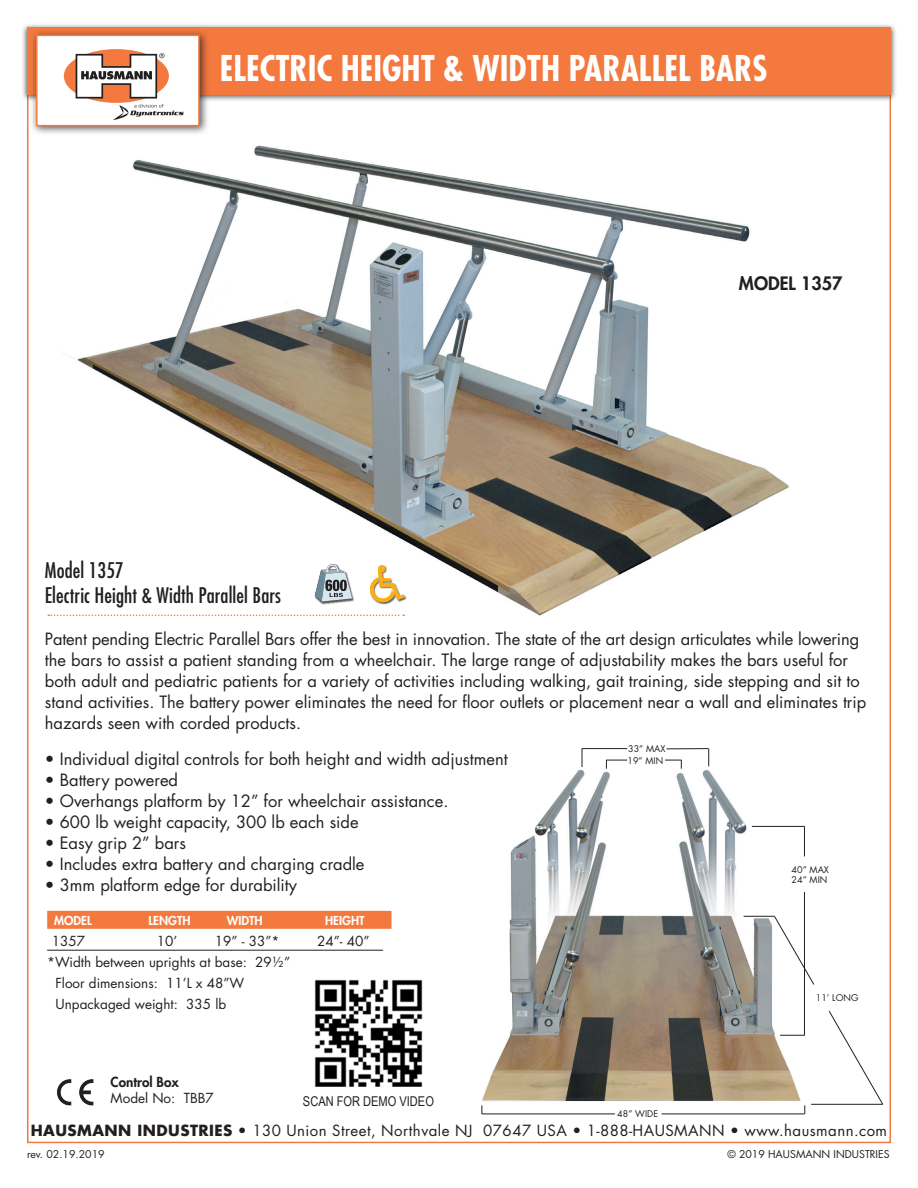
<style>
.page{position:relative;width:918px;height:1188px;background:#fff}
.page>*{position:absolute;margin:0;border:0;box-sizing:border-box;transform-origin:0 0}
.t1{font:700 condensed 34.5px "Futura Std";color:#fff}
.t2{font:condensed 21px "Futura Std";letter-spacing:.005em;color:#231f20}
.t3{font:800 18px "Futura Std";color:#231f20}
.t4{font:16.5px/21px "Futura Std";color:#231f20}
.t5{font:15px "Futura Std";letter-spacing:.03em;color:#231f20}
.t6{font:13.5px "Futura Std";color:#231f20}
.t7{font:13.5px "Arial Narrow";color:#231f20}
.t8{font:800 13.5px "Futura Std";color:#231f20}
.t9{font:800 12px "Futura Std";color:#fff}
.t10{font:10.5px "Futura Std";color:#231f20}
.t11{font:9px "Futura Std";color:#231f20}
.s1{font-weight:700}
</style>
<div class="page">
<div style="left:21px;top:23px;width:876px;height:79px;background:#231f20;opacity:.75"></div>
<div style="left:27px;top:27px;width:864px;height:68px;background:#f4793e"></div>
<div style="left:30px;top:29px;width:179px;height:107px;background:#231f20;opacity:.75"></div>
<div style="left:37px;top:35px;width:162px;height:91px;background:#fff"></div>
<svg style="left:64px;top:49px;width:105px;height:54px"></svg>
<svg style="left:76px;top:53px;width:108px;height:67px"></svg>
<div style="left:36px;top:35px;width:164px;height:91px;border:2px solid #f4793e"></div>
<img style="left:54px;top:145px;width:735px;height:471px">
<img style="left:57px;top:1079px;width:37px;height:27px">
<img style="left:481px;top:748px;width:348px;height:364px">
<svg style="left:582px;top:749px;width:1px;height:18px"></svg>
<svg style="left:708px;top:749px;width:1px;height:17px"></svg>
<svg style="left:606px;top:760px;width:21px;height:9px"></svg>
<hr style="left:582px;top:748px;width:45px;height:1px;background:#231f20">
<svg style="left:665px;top:760px;width:17px;height:9px"></svg>
<hr style="left:667px;top:748px;width:41px;height:1px;background:#231f20">
<hr style="left:482px;top:1114px;width:133px;height:1px;background:#231f20">
<hr style="left:662px;top:1114px;width:143px;height:1px;background:#231f20">
<hr style="left:804px;top:892px;width:1px;height:144px;background:#231f20">
<hr style="left:811px;top:1104px;width:72px;height:1px;background:#231f20">
<svg style="left:829px;top:1011px;width:54px;height:94px"></svg>
<hr style="left:744px;top:916px;width:31px;height:1px;background:#231f20">
<svg style="left:774px;top:916px;width:40px;height:69px"></svg>
<hr style="left:804px;top:826px;width:1px;height:30px;background:#231f20">
<hr style="left:752px;top:826px;width:53px;height:1px;background:#231f20">
<svg style="left:780px;top:1035px;width:24px;height:1px"></svg>
<svg style="left:48px;top:615px;width:356px;height:1px"></svg>
<img style="left:369px;top:565px;width:39px;height:41px">
<svg style="left:370px;top:564px;width:35px;height:39px"></svg>
<img style="left:308px;top:563px;width:56px;height:42px">
<svg style="left:315px;top:564px;width:37px;height:38px"></svg>
<img style="left:314px;top:979px;width:108px;height:108px">
<div style="left:47px;top:911px;width:345px;height:18px;background:#f4793e"></div>
<hr style="left:47px;top:950px;width:336px;height:1px;background:#231f20">
<p class="t1" style="left:220px;top:47px;width:549px">ELECTRIC HEIGHT &amp; WIDTH PARALLEL BARS</p>
<p class="t3" style="left:739px;top:272px;width:105px">MODEL 1357</p>
<p class="t2" style="left:45px;top:557px;width:80px">Model 1357</p>
<p class="t2" style="left:45px;top:583px;width:238px">Electric Height &amp; Width Parallel Bars</p>
<p class="t4" style="left:45px;top:629px;width:823px">Patent pending Electric Parallel Bars offer the best in innovation. The state of the art design articulates while lowering the bars to assist a patient standing from a wheelchair. The large range of adjustability makes the bars useful for both adult and pediatric patients for a variety of activities including walking, gait training, side stepping and sit to stand activities. The battery power eliminates the need for floor outlets or placement near a wall and eliminates trip hazards seen with corded products.</p>
<p class="t4" style="left:45px;top:748px;width:464px">• Individual digital controls for both height and width adjustment</p>
<p class="t4" style="left:45px;top:769px;width:135px">• Battery powered</p>
<p class="t4" style="left:45px;top:790px;width:405px">• Overhangs platform by 12” for wheelchair assistance.</p>
<p class="t4" style="left:45px;top:811px;width:315px">• 600 lb weight capacity, 300 lb each side</p>
<p class="t4" style="left:45px;top:832px;width:143px">• Easy grip 2” bars</p>
<p class="t4" style="left:45px;top:853px;width:321px">• Includes extra battery and charging cradle</p>
<p class="t4" style="left:45px;top:874px;width:254px">• 3mm platform edge for durability</p>
<p class="t9" style="left:54px;top:913px;width:39px">MODEL</p>
<p class="t9" style="left:148px;top:913px;width:44px">LENGTH</p>
<p class="t9" style="left:227px;top:913px;width:38px">WIDTH</p>
<p class="t9" style="left:325px;top:913px;width:41px">HEIGHT</p>
<p class="t6" style="left:52px;top:933px;width:35px">1357</p>
<p class="t6" style="left:157px;top:933px;width:22px">10’</p>
<p class="t6" style="left:215px;top:933px;width:66px">19” - 33”*</p>
<p class="t6" style="left:317px;top:933px;width:54px">24”- 40”</p>
<p class="t6" style="left:47px;top:954px;width:245px">*Width between uprights at base: 29½”</p>
<p class="t6" style="left:56px;top:975px;width:190px">Floor dimensions: 11’L x 48”W</p>
<p class="t6" style="left:56px;top:996px;width:172px">Unpackaged weight: 335 lb</p>
<p class="t8" style="left:111px;top:1073px;width:70px">Control Box</p>
<p class="t6" style="left:111px;top:1089px;width:105px">Model No: TBB7</p>
<p class="t7" style="left:303px;top:1092px;width:133px">SCAN FOR DEMO VIDEO</p>
<p class="t11" style="left:628px;top:743px;width:39px">33” MAX</p>
<p class="t11" style="left:627px;top:755px;width:37px">19” MIN</p>
<p class="t11" style="left:617px;top:1108px;width:42px">48” WIDE</p>
<p class="t11" style="left:792px;top:863px;width:39px">40” MAX</p>
<p class="t11" style="left:792px;top:874px;width:37px">24” MIN</p>
<p class="t11" style="left:816px;top:992px;width:44px">11’ LONG</p>
<p class="t5" style="left:31px;top:1121px;width:858px"><span class="s1">HAUSMANN INDUSTRIES</span> • 130 Union Street, Northvale NJ 07647 USA • 1-888-HAUSMANN • www.hausmann.com</p>
<p class="t10" style="left:27px;top:1147px;width:79px">rev. 02.19.2019</p>
<p class="t10" style="left:727px;top:1147px;width:164px">© 2019 HAUSMANN INDUSTRIES</p>
</div>
